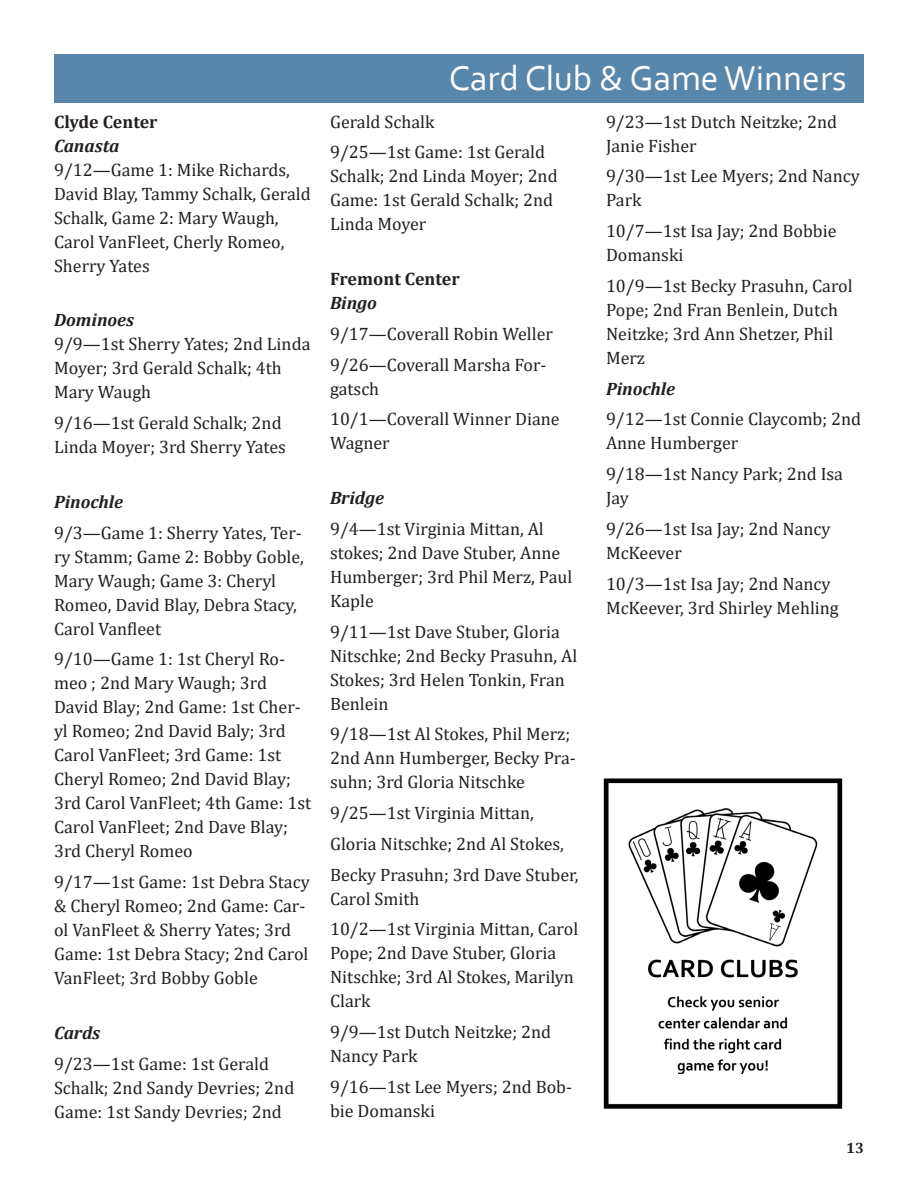
<style>
.page{position:relative;width:918px;height:1188px;background:#fff}
.page>*{position:absolute;margin:0;border:0;box-sizing:border-box;transform-origin:0 0}
.t1{font:36px "Corbel";color:#fff}
.t2{font:18px/24px "Cambria";color:#231f20}
.t3{font:italic 700 18px "Cambria";color:#231f20}
.t4{font:700 18px/24px "Cambria";color:#231f20}
.t5{font:700 15px "Cambria";color:#231f20}
.s1{font-weight:700}
.s2{font-weight:700;font-style:italic}
.s3{font-style:italic}
</style>
<div class="page">
<div style="left:54px;top:54px;width:810px;height:49px;background:#5986ab"></div>
<img style="left:603px;top:778px;width:240px;height:331px">
<p class="t2" style="left:54px;top:109px;width:258px"><span class="s1">Clyde Center<br></span><span class="s2">Canasta<br></span>9/12—Game 1: Mike Richards,<br>David Blay, Tammy Schalk, Gerald<br>Schalk, Game 2: Mary Waugh,<br>Carol VanFleet, Cherly Romeo,<br>Sherry Yates</p>
<p class="t2" style="left:54px;top:308px;width:258px"><span class="s2">Dominoes<br></span>9/9—1st Sherry Yates; 2nd Linda<br>Moyer; 3rd Gerald Schalk; 4th<br>Mary Waugh</p>
<p class="t2" style="left:54px;top:411px;width:233px">9/16—1st Gerald Schalk; 2nd<br>Linda Moyer; 3rd Sherry Yates</p>
<p class="t3" style="left:54px;top:489px;width:71px">Pinochle</p>
<p class="t2" style="left:54px;top:520px;width:251px">9/3—Game 1: Sherry Yates, Ter&shy;ry Stamm; Game 2: Bobby Goble,<br>Mary Waugh; Game 3: Cheryl<br>Romeo, David Blay, Debra Stacy,<br>Carol Vanfleet</p>
<p class="t2" style="left:54px;top:647px;width:259px">9/10—Game 1: 1st Cheryl Ro&shy;meo ; 2nd Mary Waugh; 3rd<br>David Blay; 2nd Game: 1st Cher&shy;yl Romeo; 2nd David Baly; 3rd<br>Carol VanFleet; 3rd Game: 1st<br>Cheryl Romeo; 2nd David Blay;<br>3rd Carol VanFleet; 4th Game: 1st<br>Carol VanFleet; 2nd Dave Blay;<br>3rd Cheryl Romeo</p>
<p class="t2" style="left:54px;top:870px;width:257px">9/17—1st Game: 1st Debra Stacy &amp; Cheryl Romeo; 2nd Game: Car&shy;ol VanFleet &amp; Sherry Yates; 3rd<br>Game: 1st Debra Stacy; 2nd Carol<br>VanFleet; 3rd Bobby Goble</p>
<p class="t3" style="left:54px;top:1020px;width:48px">Cards</p>
<p class="t2" style="left:54px;top:1051px;width:242px">9/23—1st Game: 1st Gerald<br>Schalk; 2nd Sandy Devries; 2nd<br>Game: 1st Sandy Devries; 2nd</p>
<p class="t1" style="left:449px;top:56px;width:399px">Card Club &amp; Game Winners</p>
<p class="t2" style="left:330px;top:109px;width:106px">Gerald Schalk</p>
<p class="t2" style="left:330px;top:140px;width:229px">9/25—1st Game: 1st Gerald<br>Schalk; 2nd Linda Moyer; 2nd<br>Game: 1st Gerald Schalk; 2nd<br>Linda Moyer</p>
<p class="t4" style="left:330px;top:266px;width:131px">Fremont Center<br><span class="s3">Bingo</span></p>
<p class="t2" style="left:330px;top:322px;width:224px">9/17—Coverall Robin Weller</p>
<p class="t2" style="left:330px;top:352px;width:218px">9/26—Coverall Marsha For&shy;gatsch</p>
<p class="t2" style="left:330px;top:407px;width:231px">10/1—Coverall Winner Diane<br>Wagner</p>
<p class="t3" style="left:330px;top:485px;width:56px">Bridge</p>
<p class="t2" style="left:330px;top:517px;width:244px">9/4—1st Virginia Mittan, Al stokes; 2nd Dave Stuber, Anne<br>Humberger; 3rd Phil Merz, Paul<br>Kaple</p>
<p class="t2" style="left:330px;top:619px;width:249px">9/11—1st Dave Stuber, Gloria<br>Nitschke; 2nd Becky Prasuhn, Al<br>Stokes; 3rd Helen Tonkin, Fran<br>Benlein</p>
<p class="t2" style="left:330px;top:722px;width:247px">9/18—1st Al Stokes, Phil Merz;<br>2nd Ann Humberger, Becky Pra&shy;suhn; 3rd Gloria Nitschke</p>
<p class="t2" style="left:330px;top:801px;width:205px">9/25—1st Virginia Mittan,</p>
<p class="t2" style="left:330px;top:832px;width:235px">Gloria Nitschke; 2nd Al Stokes,</p>
<p class="t2" style="left:330px;top:862px;width:250px">Becky Prasuhn; 3rd Dave Stuber,<br>Carol Smith</p>
<p class="t2" style="left:330px;top:917px;width:250px">10/2—1st Virginia Mittan, Carol<br>Pope; 2nd Dave Stuber, Gloria<br>Nitschke; 3rd Al Stokes, Marilyn<br>Clark</p>
<p class="t2" style="left:330px;top:1020px;width:223px">9/9—1st Dutch Neitzke; 2nd<br>Nancy Park</p>
<p class="t2" style="left:330px;top:1075px;width:244px">9/16—1st Lee Myers; 2nd Bob&shy;bie Domanski</p>
<p class="t2" style="left:606px;top:109px;width:233px">9/23—1st Dutch Neitzke; 2nd<br>Janie Fisher</p>
<p class="t2" style="left:606px;top:164px;width:255px">9/30—1st Lee Myers; 2nd Nancy<br>Park</p>
<p class="t2" style="left:606px;top:219px;width:232px">10/7—1st Isa Jay; 2nd Bobbie<br>Domanski</p>
<p class="t2" style="left:606px;top:274px;width:248px">10/9—1st Becky Prasuhn, Carol<br>Pope; 2nd Fran Benlein, Dutch<br>Neitzke; 3rd Ann Shetzer, Phil<br>Merz</p>
<p class="t3" style="left:606px;top:376px;width:71px">Pinochle</p>
<p class="t2" style="left:606px;top:407px;width:257px">9/12—1st Connie Claycomb; 2nd<br>Anne Humberger</p>
<p class="t2" style="left:606px;top:462px;width:239px">9/18—1st Nancy Park; 2nd Isa<br>Jay</p>
<p class="t2" style="left:606px;top:517px;width:226px">9/26—1st Isa Jay; 2nd Nancy<br>McKeever</p>
<p class="t2" style="left:606px;top:571px;width:234px">10/3—1st Isa Jay; 2nd Nancy<br>McKeever, 3rd Shirley Mehling</p>
<p class="t5" style="left:846px;top:1138px;width:19px">13</p>
</div>
